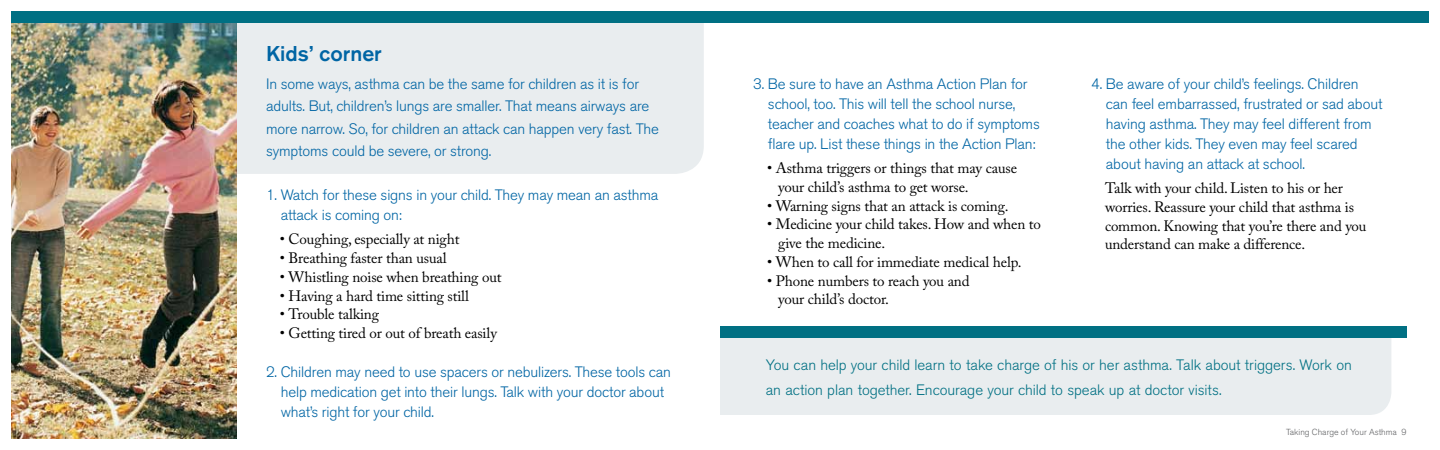
<style>
.page{position:relative;width:1440px;height:450px;background:#fff}
.page>*{position:absolute;margin:0;border:0;box-sizing:border-box;transform-origin:0 0}
.t1{font:500 21.25px "Akzidenz Grotesk BE";color:#0065a4}
.t2{font:300 15px/20px "Akzidenz Grotesk BE";letter-spacing:-.01em;color:#0065a4}
.t3{font:15px/18.8px "Adobe Caslon Pro";letter-spacing:-.01em;color:#000}
.t4{font:300 15px/25px "Akzidenz Grotesk BE";letter-spacing:-.005em;color:#007083}
.t5{font:300 8.75px "Akzidenz Grotesk BE";color:#636466}
</style>
<div class="page">
<div style="left:720px;top:338px;width:671px;height:77px;background:#e9edef"></div>
<div style="left:236px;top:22px;width:468px;height:152px;background:#e9edef"></div>
<img style="left:11px;top:22px;width:225px;height:417px">
<div style="left:720px;top:11px;width:709px;height:11px;background:#007083"></div>
<div style="left:720px;top:326px;width:686px;height:12px;background:#007083"></div>
<div style="left:11px;top:11px;width:709px;height:11px;background:#007083"></div>
<p class="t1" style="left:266px;top:40px;width:117px">Kids’ corner</p>
<p class="t2" style="left:266px;top:73px;width:394px;line-height:22.5px">In some ways, asthma can be the same for children as it is for adults. But, children’s lungs are smaller. That means airways are more narrow. So, for children an attack can happen very fast. The symptoms could be severe, or strong.</p>
<p class="t2" style="left:281px;top:185px;width:379px;text-indent:-15px">1. Watch for these signs in your child. They may mean an asthma attack is coming on:</p>
<p class="t3" style="left:280px;top:230px;width:181px">• Coughing, especially at night</p>
<p class="t3" style="left:280px;top:249px;width:168px">• Breathing faster than usual</p>
<p class="t3" style="left:280px;top:267px;width:223px">• Whistling noise when breathing out</p>
<p class="t3" style="left:280px;top:286px;width:191px">• Having a hard time sitting still</p>
<p class="t3" style="left:280px;top:305px;width:101px">• Trouble talking</p>
<p class="t3" style="left:280px;top:324px;width:219px">• Getting tired or out of breath easily</p>
<p class="t2" style="left:281px;top:362px;width:392px;text-indent:-15px">2. Children may need to use spacers or nebulizers. These tools can help medication get into their lungs. Talk with your doctor about what’s right for your child.</p>
<p class="t2" style="left:768px;top:74px;width:273px;text-indent:-15px">3. Be sure to have an Asthma Action Plan for school, too. This will tell the school nurse, teacher and coaches what to do if symptoms flare up. List these things in the Action Plan:</p>
<p class="t3" style="left:778px;top:159px;width:240px;text-indent:-11px">• Asthma triggers or things that may cause your child’s asthma to get worse.</p>
<p class="t3" style="left:767px;top:196px;width:243px">• Warning signs that an attack is coming.</p>
<p class="t3" style="left:778px;top:215px;width:264px;text-indent:-11px">• Medicine your child takes. How and when to give the medicine.</p>
<p class="t3" style="left:767px;top:252px;width:256px">• When to call for immediate medical help.</p>
<p class="t3" style="left:778px;top:271px;width:193px;text-indent:-11px">• Phone numbers to reach you and your child’s doctor.</p>
<p class="t2" style="left:1106px;top:74px;width:278px;text-indent:-15px">4. Be aware of your child’s feelings. Children can feel embarrassed, frustrated or sad about having asthma. They may feel different from the other kids. They even may feel scared about having an attack at school.</p>
<p class="t3" style="left:1105px;top:179px;width:263px">Talk with your child. Listen to his or her worries. Reassure your child that asthma is common. Knowing that you’re there and you understand can make a difference.</p>
<p class="t4" style="left:766px;top:352px;width:588px">You can help your child learn to take charge of his or her asthma. Talk about triggers. Work on an action plan together. Encourage your child to speak up at doctor visits.</p>
<p class="t5" style="left:1286px;top:427px;width:122px">Taking Charge of Your Asthma 9</p>
</div>
